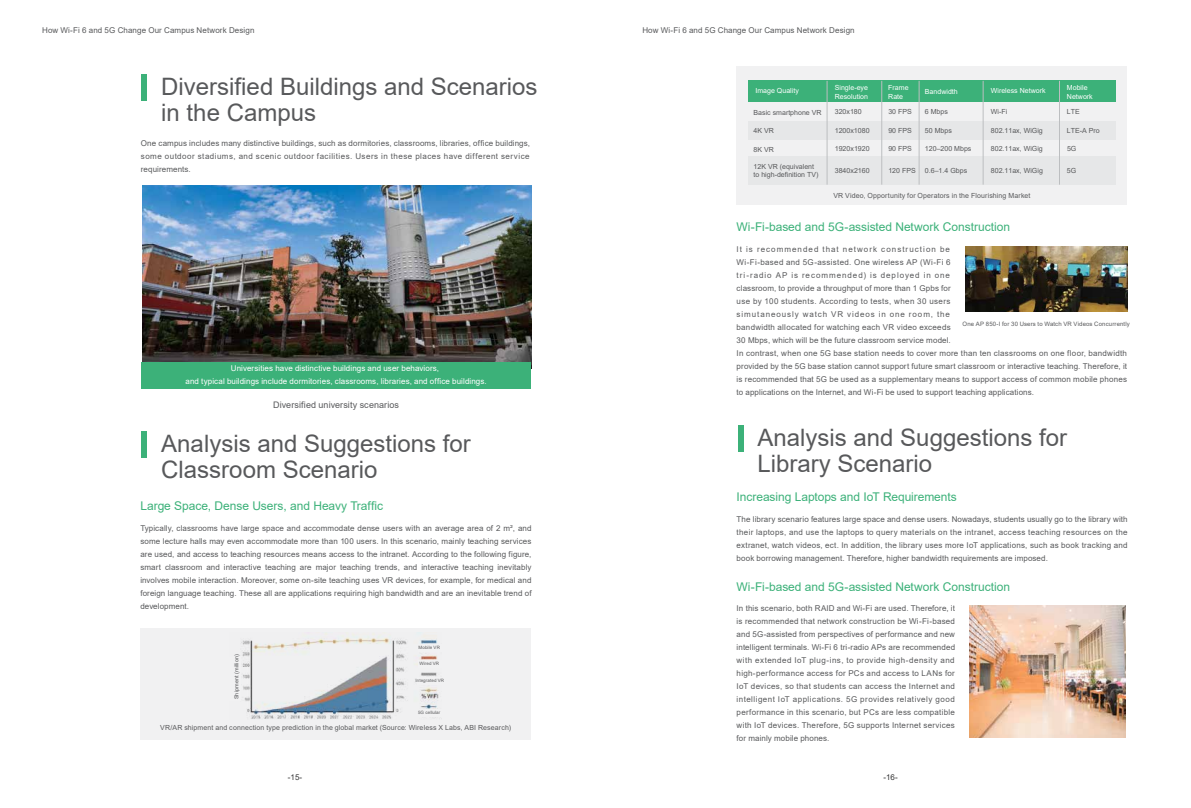
<style>
.page{position:relative;width:1191px;height:808px;background:#fff}
.page>*{position:absolute;margin:0;border:0;box-sizing:border-box;transform-origin:0 0}
.t1{font:24px/26px "Arial";color:#58595b}
.t2{font:12px "Arial";letter-spacing:-.005em;color:#3cb179}
.t3{font:9px "Arial";letter-spacing:.01em;color:#58595b}
.t4{font:8px/13px "Arial";letter-spacing:.02em;color:#58595b;text-align:justify}
.t5{font:8px/13px "Arial";letter-spacing:.01em;color:#fff;text-align:center}
.t6{font:8px "Arial";color:#343435}
.t7{font:7px/8px "Arial";color:#58595b}
.t8{font:7px/8.4px "Arial";color:#fff}
.t9{font:6px "Arial";letter-spacing:.025em;color:#58595b}
.t10{font:5.5px "Arial";letter-spacing:.02em;color:#58595b}
.t11{font:4.5px "Arial";letter-spacing:.02em;color:#58595b}
</style>
<div class="page">
<div style="left:736px;top:67px;width:391px;height:138px;background:#f1f1f2"></div>
<div style="left:140px;top:628px;width:391px;height:112px;background:#f1f1f2"></div>
<img style="left:142px;top:186px;width:389px;height:176px">
<div style="left:142px;top:362px;width:389px;height:26px;background:#3cb179"></div>
<div style="left:141px;top:74px;width:6px;height:26px;background:#3cb179"></div>
<div style="left:141px;top:431px;width:6px;height:27px;background:#3cb179"></div>
<div style="left:737px;top:426px;width:6px;height:26px;background:#3cb179"></div>
<img style="left:241px;top:633px;width:198px;height:86px">
<img style="left:965px;top:246px;width:162px;height:66px">
<img style="left:969px;top:605px;width:156px;height:132px">
<div style="left:748px;top:80px;width:367px;height:22px;background:#3cb179"></div>
<div style="left:748px;top:121px;width:367px;height:19px;background:#e6e7e8"></div>
<div style="left:748px;top:157px;width:367px;height:28px;background:#e6e7e8"></div>
<hr style="left:827px;top:81px;width:1px;height:104px;background:#bcbec0">
<hr style="left:881px;top:81px;width:1px;height:104px;background:#bcbec0">
<hr style="left:919px;top:81px;width:1px;height:104px;background:#bcbec0">
<hr style="left:983px;top:81px;width:1px;height:104px;background:#bcbec0">
<hr style="left:1059px;top:81px;width:1px;height:104px;background:#bcbec0">
<div style="left:418px;top:645px;width:28px;height:7px;background:#f1f1f2"></div>
<div style="left:418px;top:660px;width:29px;height:7px;background:#f1f1f2"></div>
<div style="left:417px;top:677px;width:27px;height:7px;background:#f1f1f2"></div>
<div style="left:419px;top:709px;width:25px;height:7px;background:#f1f1f2"></div>
<p class="t4" style="left:42px;top:24px;width:214px">How Wi-Fi 6 and 5G Change Our Campus Network Design</p>
<p class="t4" style="left:642px;top:24px;width:214px">How Wi-Fi 6 and 5G Change Our Campus Network Design</p>
<h1 class="t1" style="left:161px;top:73px;width:378px">Diversified Buildings and Scenarios in the Campus</h1>
<p class="t4" style="left:141px;top:137px;width:391px">One campus includes many distinctive buildings, such as dormitories, classrooms, libraries, office buildings, some outdoor stadiums, and scenic outdoor facilities. Users in these places have different service requirements.</p>
<p class="t5" style="left:185px;top:362px;width:303px">Universities have distinctive buildings and user behaviors,<br>and typical buildings include dormitories, classrooms, libraries, and office buildings.</p>
<p class="t3" style="left:273px;top:399px;width:127px">Diversified university scenarios</p>
<h1 class="t1" style="left:161px;top:430px;width:311px">Analysis and Suggestions for<br>Classroom Scenario</h1>
<h2 class="t2" style="left:140px;top:498px;width:244px">Large Space, Dense Users, and Heavy Traffic</h2>
<p class="t4" style="left:140px;top:521px;width:393px">Typically, classrooms have large space and accommodate dense users with an average area of 2 m², and some lecture halls may even accommodate more than 100 users. In this scenario, mainly teaching services are used, and access to teaching resources means access to the intranet. According to the following figure, smart classroom and interactive teaching are major teaching trends, and interactive teaching inevitably involves mobile interaction. Moreover, some on-site teaching uses VR devices, for example, for medical and foreign language teaching. These all are applications requiring high bandwidth and are an inevitable trend of development.</p>
<p class="t10" style="left:233px;top:699px;width:47px;rotate:-90deg">Shipment (million)</p>
<p class="t11" style="left:418px;top:645px;width:23px">Mobile VR</p>
<p class="t11" style="left:415px;top:677px;width:30px">Integrated VR</p>
<p class="t11" style="left:418px;top:709px;width:24px">5G cellular</p>
<p class="t11" style="left:419px;top:660px;width:21px">Wired VR</p>
<p class="t7" style="left:160px;top:723px;width:352px">VR/AR shipment and connection type prediction in the global market (Source: Wireless X Labs, ABI Research)</p>
<p class="t8" style="left:834px;top:84px;width:35px">Single-eye<br>Resolution</p>
<p class="t8" style="left:888px;top:84px;width:22px">Frame<br>Rate</p>
<p class="t8" style="left:925px;top:87px;width:34px">Bandwidth</p>
<p class="t8" style="left:990px;top:86px;width:56px">Wireless Network</p>
<p class="t8" style="left:1067px;top:84px;width:27px">Mobile<br>Network</p>
<p class="t8" style="left:755px;top:86px;width:45px">Image Quality</p>
<p class="t7" style="left:753px;top:108px;width:70px">Basic smartphone VR</p>
<p class="t7" style="left:753px;top:127px;width:22px">4K VR</p>
<p class="t7" style="left:753px;top:145px;width:22px">8K VR</p>
<p class="t7" style="left:753px;top:163px;width:66px">12K VR (equivalent to high-definition TV)</p>
<p class="t7" style="left:835px;top:167px;width:36px">3840x2160</p>
<p class="t7" style="left:888px;top:167px;width:29px">120 FPS</p>
<p class="t7" style="left:925px;top:167px;width:44px">0.6–1.4 Gbps</p>
<p class="t7" style="left:991px;top:167px;width:54px">802.11ax, WiGig</p>
<p class="t7" style="left:835px;top:108px;width:28px">320x180</p>
<p class="t7" style="left:888px;top:108px;width:25px">30 FPS</p>
<p class="t7" style="left:925px;top:108px;width:25px">6 Mbps</p>
<p class="t7" style="left:990px;top:108px;width:18px">Wi-Fi</p>
<p class="t7" style="left:1067px;top:108px;width:14px">LTE</p>
<p class="t7" style="left:835px;top:126px;width:36px">1200x1080</p>
<p class="t7" style="left:888px;top:126px;width:25px">90 FPS</p>
<p class="t7" style="left:925px;top:126px;width:28px">50 Mbps</p>
<p class="t7" style="left:991px;top:126px;width:54px">802.11ax, WiGig</p>
<p class="t7" style="left:1067px;top:126px;width:34px">LTE-A Pro</p>
<p class="t7" style="left:835px;top:144px;width:36px">1920x1920</p>
<p class="t7" style="left:888px;top:144px;width:25px">90 FPS</p>
<p class="t7" style="left:925px;top:144px;width:48px">120–200 Mbps</p>
<p class="t7" style="left:991px;top:144px;width:54px">802.11ax, WiGig</p>
<p class="t7" style="left:1067px;top:144px;width:11px">5G</p>
<p class="t7" style="left:1067px;top:167px;width:11px">5G</p>
<p class="t7" style="left:833px;top:191px;width:198px">VR Video, Opportunity for Operators in the Flourishing Market</p>
<h2 class="t2" style="left:736px;top:219px;width:275px">Wi-Fi-based and 5G-assisted Network Construction</h2>
<p class="t4" style="left:736px;top:242px;width:392px;text-align:left">It is recommended that network construction be<br>Wi-Fi-based and 5G-assisted. One wireless AP (Wi-Fi 6<br>tri-radio AP is recommended) is deployed in one<br>classroom, to provide a throughput of more than 1 Gpbs for<br>use by 100 students. According to tests, when 30 users<br>simutaneously watch VR videos in one room, the<br>bandwidth allocated for watching each VR video exceeds<br>30 Mbps, which will be the future classroom service model.<br>In contrast, when one 5G base station needs to cover more than ten classrooms on one floor, bandwidth provided by the 5G base station cannot support future smart classroom or interactive teaching. Therefore, it is recommended that 5G be used as a supplementary means to support access of common mobile phones to applications on the Internet, and Wi-Fi be used to support teaching applications.</p>
<p class="t9" style="left:962px;top:319px;width:169px">One AP 850-I for 30 Users to Watch VR Videos Concurrently</p>
<h1 class="t1" style="left:757px;top:425px;width:311px">Analysis and Suggestions for<br>Library Scenario</h1>
<h2 class="t2" style="left:736px;top:489px;width:222px">Increasing Laptops and IoT Requirements</h2>
<p class="t4" style="left:736px;top:512px;width:392px">The library scenario features large space and dense users. Nowadays, students usually go to the library with their laptops, and use the laptops to query materials on the intranet, access teaching resources on the extranet, watch videos, ect. In addition, the library uses more IoT applications, such as book tracking and book borrowing management. Therefore, higher bandwidth requirements are imposed.</p>
<h2 class="t2" style="left:736px;top:578px;width:275px">Wi-Fi-based and 5G-assisted Network Construction</h2>
<p class="t4" style="left:736px;top:601px;width:220px">In this scenario, both RAID and Wi-Fi are used. Therefore, it is recommended that network construction be Wi-Fi-based and 5G-assisted from perspectives of performance and new intelligent terminals. Wi-Fi 6 tri-radio APs are recommended with extended IoT plug-ins, to provide high-density and high-performance access for PCs and access to LANs for IoT devices, so that students can access the Internet and intelligent IoT applications. 5G provides relatively good performance in this scenario, but PCs are less compatible with IoT devices. Therefore, 5G supports Internet services for mainly mobile phones.</p>
<p class="t6" style="left:288px;top:771px;width:16px">-15-</p>
<p class="t6" style="left:883px;top:772px;width:16px">-16-</p>
</div>
